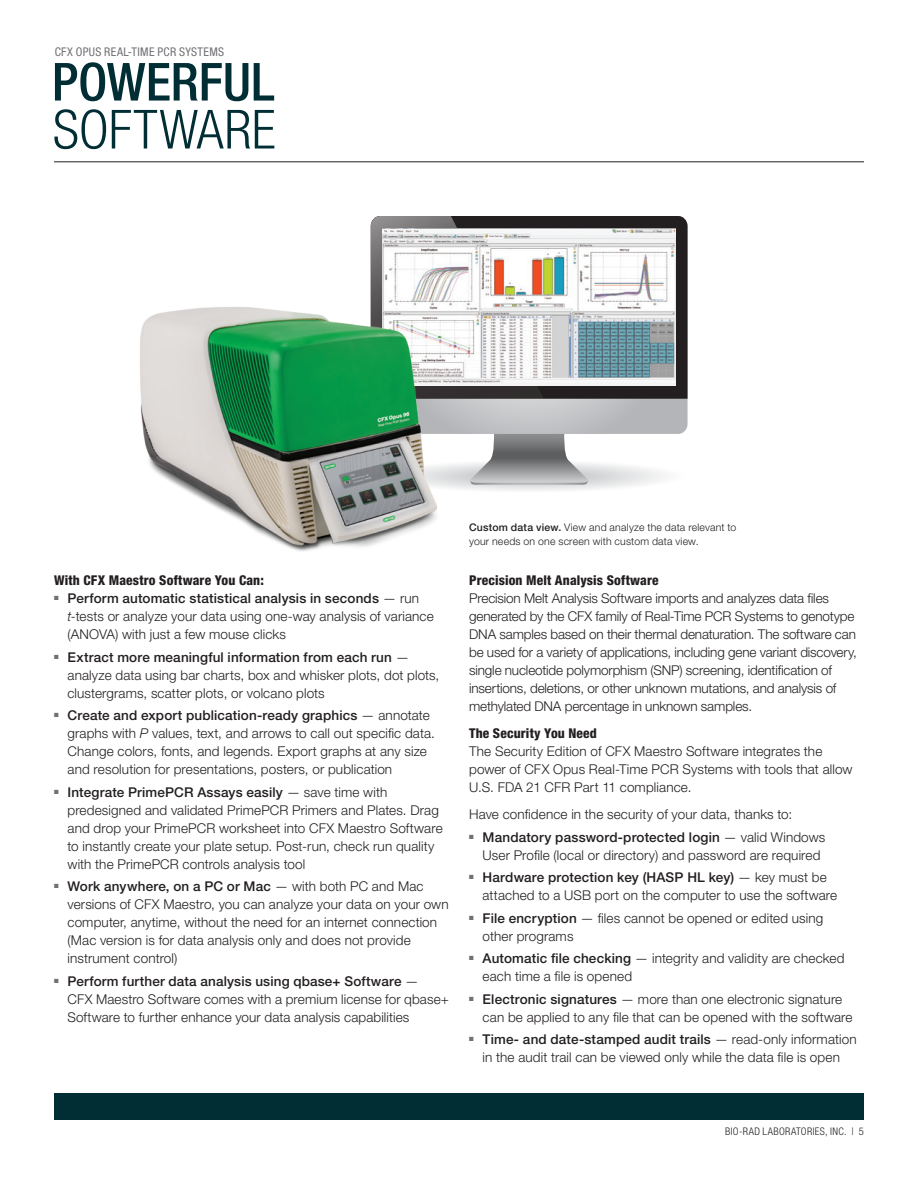
<style>
.page{position:relative;width:918px;height:1188px;background:#fff}
.page>*{position:absolute;margin:0;border:0;box-sizing:border-box;transform-origin:0 0}
.t1{font:300 condensed 54px "Helvetica Neue LT Std";letter-spacing:.005em;color:#002e34}
.t2{font:500 condensed 52.5px "Helvetica Neue LT Std";color:#002e34}
.t3{font:300 13.5px/18px "Helvetica Neue LT Std";letter-spacing:.01em;color:#231f20}
.t4{font:300 13.5px/18px "Helvetica Neue LT Std";letter-spacing:-.01em;color:#231f20}
.t5{font:800 condensed 13.5px "Helvetica Neue LT Std";letter-spacing:.01em;color:#231f20}
.t6{font:condensed 12px "Helvetica Neue LT Std";letter-spacing:.025em;color:#717074}
.t7{font:300 10.5px/13.5px "Helvetica Neue LT Std";letter-spacing:.02em;color:#231f20}
.t8{font:300 condensed 10.5px "Helvetica Neue LT Std";letter-spacing:.035em;color:#231f20}
.s1{font-weight:500}
.s2{font-style:italic}
</style>
<div class="page">
<hr style="left:54px;top:162px;width:810px;height:1px;background:#231f20">
<div style="left:54px;top:1094px;width:810px;height:26px;background:#002e34"></div>
<svg style="left:459px;top:434px;width:206px;height:57px"></svg>
<svg style="left:459px;top:399px;width:229px;height:35px;background:#bebfc2"></svg>
<svg style="left:544px;top:216px;width:144px;height:183px;background:#3d3a3b"></svg>
<svg style="left:371px;top:216px;width:173px;height:183px;background:#5d5a5b"></svg>
<img style="left:383px;top:228px;width:292px;height:154px">
<img style="left:140px;top:285px;width:319px;height:266px">
<p class="t6" style="left:55px;top:44px;width:171px">CFX OPUS REAL-TIME PCR SYSTEMS</p>
<h2 class="t2" style="left:52px;top:51px;width:224px">POWERFUL</h2>
<h1 class="t1" style="left:53px;top:98px;width:224px">SOFTWARE</h1>
<p class="t5" style="left:54px;top:572px;width:211px">With CFX Maestro Software You Can:</p>
<p class="t3" style="left:68px;top:589px;width:368px;text-indent:-14px"><sup>■</sup> <span class="s1">Perform automatic statistical analysis in seconds</span> — run <span class="s2">t</span>-tests or analyze your data using one-way analysis of variance (ANOVA) with just a few mouse clicks</p>
<p class="t3" style="left:68px;top:648px;width:373px;text-indent:-14px"><sup>■</sup> <span class="s1">Extract more meaningful information from each run</span> — analyze data using bar charts, box and whisker plots, dot plots, clustergrams, scatter plots, or volcano plots</p>
<p class="t3" style="left:68px;top:706px;width:369px;text-indent:-14px"><sup>■</sup> <span class="s1">Create and export publication-ready graphics</span> — annotate graphs with <span class="s2">P</span> values, text, and arrows to call out specific data.<br>Change colors, fonts, and legends. Export graphs at any size and resolution for presentations, posters, or publication</p>
<p class="t3" style="left:68px;top:783px;width:377px;text-indent:-14px"><sup>■</sup> <span class="s1">Integrate PrimePCR Assays easily</span> — save time with predesigned and validated PrimePCR Primers and Plates. Drag and drop your PrimePCR worksheet into CFX Maestro Software to instantly create your plate setup. Post-run, check run quality with the PrimePCR controls analysis tool</p>
<p class="t3" style="left:68px;top:877px;width:383px;text-indent:-14px"><sup>■</sup> <span class="s1">Work anywhere, on a PC or Mac</span> — with both PC and Mac versions of CFX Maestro, you can analyze your data on your own computer, anytime, without the need for an internet connection (Mac version is for data analysis only and does not provide instrument control)</p>
<p class="t3" style="left:68px;top:972px;width:383px;text-indent:-14px"><sup>■</sup> <span class="s1">Perform further data analysis using qbase+ Software</span> —<br>CFX Maestro Software comes with a premium license for qbase+<br>Software to further enhance your data analysis capabilities</p>
<p class="t7" style="left:469px;top:521px;width:269px"><span class="s1">Custom data view.</span> View and analyze the data relevant to your needs on one screen with custom data view.</p>
<p class="t5" style="left:469px;top:572px;width:191px">Precision Melt Analysis Software</p>
<p class="t4" style="left:469px;top:589px;width:389px">Precision Melt Analysis Software imports and analyzes data files generated by the CFX family of Real-Time PCR Systems to genotype DNA samples based on their thermal denaturation. The software can be used for a variety of applications, including gene variant discovery, single nucleotide polymorphism (SNP) screening, identification of insertions, deletions, or other unknown mutations, and analysis of methylated DNA percentage in unknown samples.</p>
<p class="t5" style="left:469px;top:725px;width:129px">The Security You Need</p>
<p class="t3" style="left:469px;top:742px;width:385px">The Security Edition of CFX Maestro Software integrates the power of CFX Opus Real-Time PCR Systems with tools that allow<br>U.S. FDA 21 CFR Part 11 compliance.</p>
<p class="t3" style="left:469px;top:805px;width:324px">Have confidence in the security of your data, thanks to:</p>
<p class="t3" style="left:483px;top:828px;width:344px;text-indent:-14px"><sup>■</sup> <span class="s1">Mandatory password-protected login</span> — valid Windows<br>User Profile (local or directory) and password are required</p>
<p class="t3" style="left:483px;top:868px;width:356px;text-indent:-14px"><sup>■</sup> <span class="s1">Hardware protection key (HASP HL key)</span> — key must be attached to a USB port on the computer to use the software</p>
<p class="t3" style="left:483px;top:909px;width:342px;text-indent:-14px"><sup>■</sup> <span class="s1">File encryption</span> — files cannot be opened or edited using other programs</p>
<p class="t3" style="left:483px;top:949px;width:363px;text-indent:-14px"><sup>■</sup> <span class="s1">Automatic file checking</span> — integrity and validity are checked each time a file is opened</p>
<p class="t3" style="left:483px;top:990px;width:371px;text-indent:-14px"><sup>■</sup> <span class="s1">Electronic signatures</span> — more than one electronic signature can be applied to any file that can be opened with the software</p>
<p class="t3" style="left:469px;top:1030px;width:389px;text-align:center"><sup>■</sup> <span class="s1">Time- and date-stamped audit trails</span> — read-only information in the audit trail can be viewed only while the data file is open</p>
<p class="t8" style="left:725px;top:1125px;width:140px">BIO-RAD LABORATORIES, INC. | 5</p>
</div>
